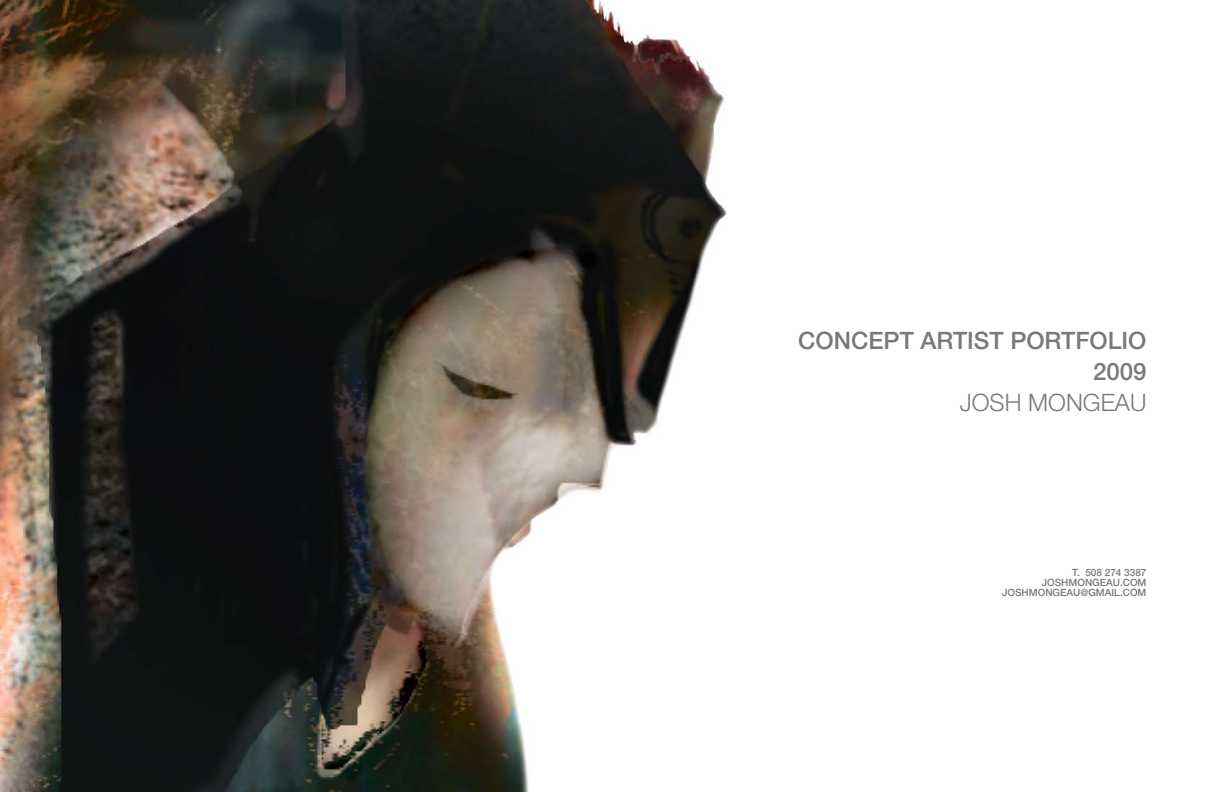
<style>
.page{position:relative;width:1224px;height:792px;background:#fff}
.page>*{position:absolute;margin:0;border:0;box-sizing:border-box;transform-origin:0 0}
.t1{font:500 24px/31px "Helvetica Neue";color:#77797c;text-align:right}
.t2{font:300 24px "Helvetica Neue";color:#77797c}
.t3{font:500 10px/10px "Helvetica Neue";color:#77797c;text-align:right}
</style>
<div class="page">
<img style="left:0;top:0;width:727px;height:792px">
<h1 class="t1" style="left:798px;top:325px;width:350px">CONCEPT ARTIST PORTFOLIO<br>2009</h1>
<h1 class="t2" style="left:960px;top:388px;width:188px">JOSH MONGEAU</h1>
<p class="t3" style="left:1002px;top:567px;width:146px">T. 508 274 3387<br>JOSHMONGEAU.COM<br>JOSHMONGEAU@GMAIL.COM</p>
</div>
